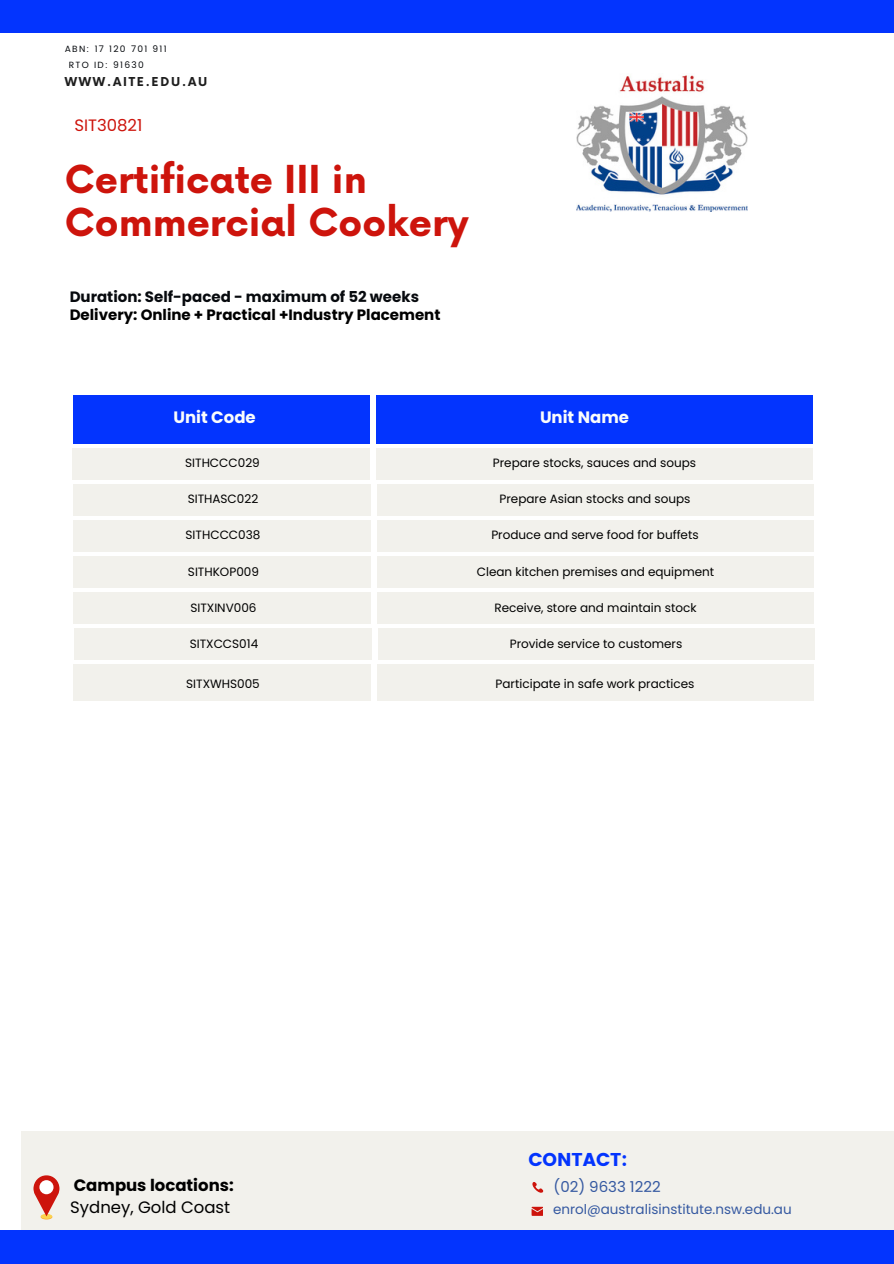
<style>
.page{position:relative;width:894px;height:1264px;background:#fff}
.page>*{position:absolute;margin:0;border:0;box-sizing:border-box;transform-origin:0 0}
.t1{font:700 37.5px/43.8px "Now";color:#cd140c}
.t2{font:18.6px "Poppins";color:#0334fe}
.t3{font:700 16.5px "Poppins";color:#000}
.t4{font:16.5px "Poppins";color:#000}
.t5{font:700 16.5px "Poppins";color:#fafcfb}
.t6{font:16.5px "Poppins";color:#cd140c}
.t7{font:700 15px "Poppins";color:#000}
.t8{font:700 15px "Poppins";color:#070a0e}
.t9{font:15px "Poppins";color:#3559a1}
.t10{font:13.5px "Poppins";color:#3559a1}
.t11{font:12px "Poppins";color:#000}
.t12{font:700 12px "Now";letter-spacing:.15em;color:#1e1e1e}
.t13{font:9px "Poppins";letter-spacing:.145em;color:#070a0e}
</style>
<div class="page">
<div style="left:0;top:0;width:893px;height:33px;background:#0334fe"></div>
<img style="left:576px;top:75px;width:171px;height:137px">
<div style="left:21px;top:1130px;width:872px;height:133px;background:#f2f1ec"></div>
<div style="left:0;top:1230px;width:893px;height:33px;background:#0334fe"></div>
<svg style="left:531px;top:1206px;width:11px;height:9px"></svg>
<svg style="left:532px;top:1182px;width:11px;height:11px"></svg>
<div style="left:41px;top:1214px;width:11px;height:5px;background:#fcd24f;border-radius:50%"></div>
<svg style="left:33px;top:1175px;width:26px;height:41px"></svg>
<div style="left:39px;top:1180px;width:14px;height:14px;background:#fff;border-radius:50%"></div>
<div style="left:73px;top:396px;width:297px;height:48px;background:#0334fe"></div>
<div style="left:376px;top:396px;width:437px;height:48px;background:#0334fe"></div>
<div style="left:72px;top:448px;width:298px;height:31px;background:#f2f1ec"></div>
<div style="left:376px;top:448px;width:437px;height:31px;background:#f2f1ec"></div>
<div style="left:73px;top:484px;width:297px;height:31px;background:#f2f1ec"></div>
<div style="left:377px;top:484px;width:436px;height:31px;background:#f2f1ec"></div>
<div style="left:73px;top:520px;width:297px;height:31px;background:#f2f1ec"></div>
<div style="left:377px;top:520px;width:436px;height:31px;background:#f2f1ec"></div>
<div style="left:73px;top:556px;width:298px;height:31px;background:#f2f1ec"></div>
<div style="left:377px;top:556px;width:437px;height:31px;background:#f2f1ec"></div>
<div style="left:73px;top:592px;width:298px;height:32px;background:#f2f1ec"></div>
<div style="left:377px;top:592px;width:437px;height:32px;background:#f2f1ec"></div>
<div style="left:74px;top:628px;width:297px;height:32px;background:#f2f1ec"></div>
<div style="left:378px;top:628px;width:436px;height:32px;background:#f2f1ec"></div>
<div style="left:73px;top:664px;width:298px;height:32px;background:#f2f1ec"></div>
<div style="left:377px;top:664px;width:436px;height:32px;background:#f2f1ec"></div>
<div style="left:73px;top:669px;width:297px;height:31px;background:#f2f1ec"></div>
<div style="left:377px;top:669px;width:436px;height:31px;background:#f2f1ec"></div>
<p class="t13" style="left:65px;top:44px;width:103px">ABN: 17 120 701 911</p>
<h3 class="t13" style="left:69px;top:60px;width:77px">RTO ID: 91630</h3>
<p class="t12" style="left:65px;top:75px;width:144px">WWW.AITE.EDU.AU</p>
<h4 class="t6" style="left:74px;top:114px;width:69px">SIT30821</h4>
<h4 class="t1" style="left:65px;top:159px;width:405px">Certificate III in<br>Commercial Cookery</h4>
<p class="t8" style="left:70px;top:286px;width:351px">Duration: Self-paced - maximum of 52 weeks</p>
<h2 class="t7" style="left:70px;top:304px;width:372px">Delivery: Online + Practical +Industry Placement</h2>
<p class="t5" style="left:173px;top:405px;width:84px">Unit Code</p>
<p class="t5" style="left:540px;top:405px;width:91px">Unit Name</p>
<p class="t11" style="left:185px;top:455px;width:76px">SITHCCC029</p>
<p class="t11" style="left:492px;top:455px;width:205px">Prepare stocks, sauces and soups</p>
<p class="t11" style="left:188px;top:491px;width:72px">SITHASC022</p>
<p class="t11" style="left:499px;top:491px;width:192px">Prepare Asian stocks and soups</p>
<p class="t11" style="left:185px;top:527px;width:76px">SITHCCC038</p>
<p class="t11" style="left:491px;top:527px;width:209px">Produce and serve food for buffets</p>
<p class="t11" style="left:188px;top:563px;width:72px">SITHKOP009</p>
<p class="t11" style="left:476px;top:563px;width:239px">Clean kitchen premises and equipment</p>
<p class="t11" style="left:190px;top:599px;width:68px">SITXINV006</p>
<p class="t11" style="left:494px;top:599px;width:203px">Receive, store and maintain stock</p>
<p class="t11" style="left:190px;top:635px;width:70px">SITXCCS014</p>
<p class="t11" style="left:509px;top:635px;width:174px">Provide service to customers</p>
<p class="t11" style="left:186px;top:675px;width:75px">SITXWHS005</p>
<h5 class="t11" style="left:495px;top:675px;width:200px">Participate in safe work practices</h5>
<p class="t2" style="left:528px;top:1148px;width:100px">CONTACT:</p>
<h4 class="t10" style="left:553px;top:1200px;width:240px">enrol@australisinstitute.nsw.edu.au</h4>
<h2 class="t3" style="left:74px;top:1173px;width:161px">Campus locations:</h2>
<h4 class="t9" style="left:553px;top:1176px;width:108px">(02) 9633 1222</h4>
<h2 class="t4" style="left:70px;top:1195px;width:161px">Sydney, Gold Coast</h2>
</div>
